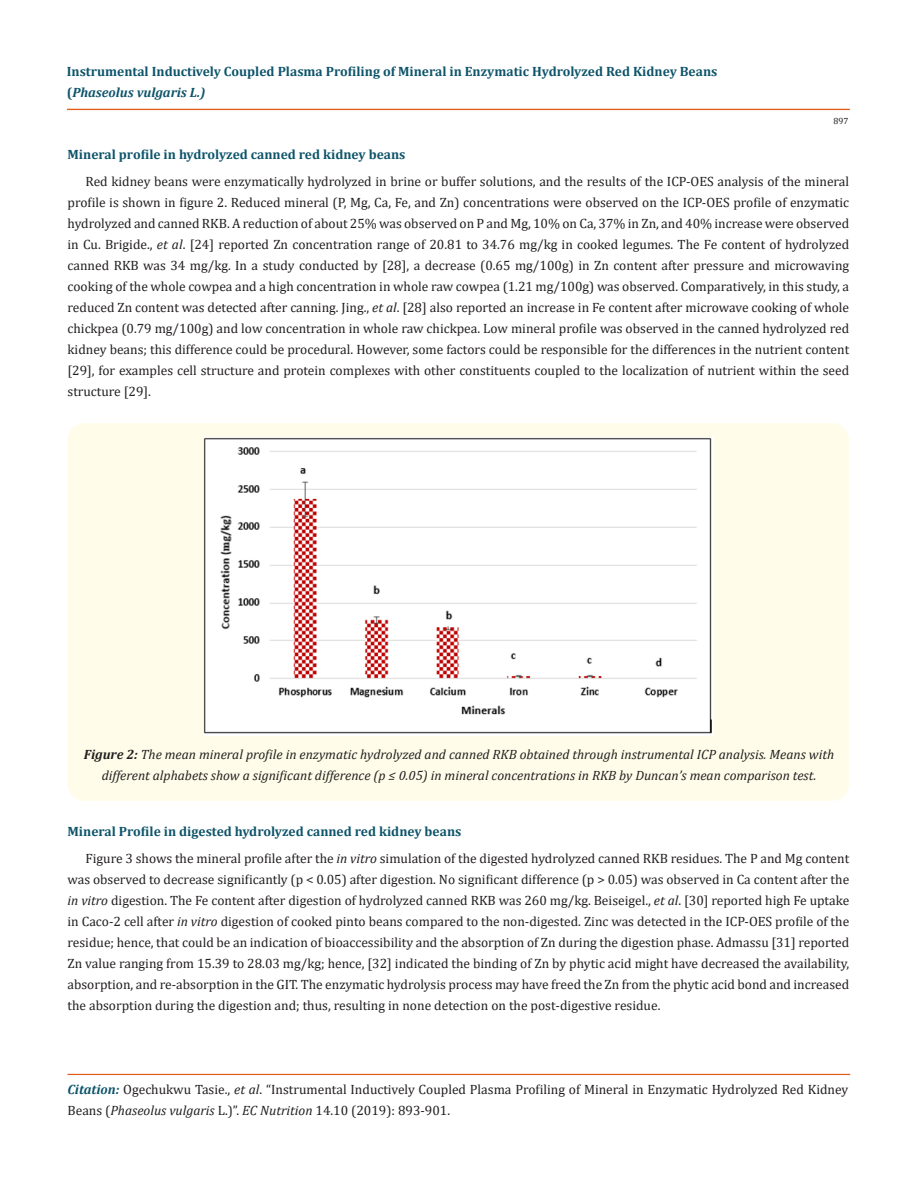
<style>
.page{position:relative;width:917px;height:1188px;background:#fff}
.page>*{position:absolute;margin:0;border:0;box-sizing:border-box;transform-origin:0 0}
.t1{font:13.5px/21px "Cambria";color:#231f20;text-align:justify}
.t2{font:italic 13.5px/21px "Cambria";color:#231f20;text-align:center}
.List_Paragraph{font:700 13.5px "Cambria";color:#0e546a}
.t3{font:italic 700 13.5px "Cambria";color:#0e546a}
.t4{font:9px "Cambria";color:#231f20}
.s1{font-style:normal}
.s2{font-style:italic}
.s3{font-weight:700}
.s4{font-weight:700;font-style:italic;color:#0e546a}
</style>
<div class="page">
<div style="left:67px;top:109px;width:782px;height:1px;border:1px solid #e05d1a"></div>
<div style="left:68px;top:1074px;width:781px;height:1px;border:1px solid #e05d1a"></div>
<div style="left:68px;top:423px;width:781px;height:378px;background:#fffde9;border-radius:18px"></div>
<img style="left:203px;top:437px;width:510px;height:299px">
<p class="List_Paragraph" style="left:67px;top:62px;width:652px">Instrumental Inductively Coupled Plasma Profiling of Mineral in Enzymatic Hydrolyzed Red Kidney Beans</p>
<p class="t3" style="left:67px;top:83px;width:140px"><span class="s1">(</span>Phaseolus vulgaris L.)</p>
<p class="t4" style="left:833px;top:115px;width:16px">897</p>
<p class="List_Paragraph" style="left:68px;top:145px;width:339px">Mineral profile in hydrolyzed canned red kidney beans</p>
<p class="t1" style="left:68px;top:171px;width:783px;text-indent:18px">Red kidney beans were enzymatically hydrolyzed in brine or buffer solutions, and the results of the ICP-OES analysis of the mineral profile is shown in figure 2. Reduced mineral (P, Mg, Ca, Fe, and Zn) concentrations were observed on the ICP-OES profile of enzymatic hydrolyzed and canned RKB. A reduction of about 25% was observed on P and Mg, 10% on Ca, 37% in Zn, and 40% increase were observed in Cu. Brigide., <span class="s2">et al</span>. [24] reported Zn concentration range of 20.81 to 34.76 mg/kg in cooked legumes. The Fe content of hydrolyzed canned RKB was 34 mg/kg. In a study conducted by [28], a decrease (0.65 mg/100g) in Zn content after pressure and microwaving cooking of the whole cowpea and a high concentration in whole raw cowpea (1.21 mg/100g) was observed. Comparatively, in this study, a reduced Zn content was detected after canning. Jing., <span class="s2">et al</span>. [28] also reported an increase in Fe content after microwave cooking of whole chickpea (0.79 mg/100g) and low concentration in whole raw chickpea. Low mineral profile was observed in the canned hydrolyzed red kidney beans; this difference could be procedural. However, some factors could be responsible for the differences in the nutrient content [29], for examples cell structure and protein complexes with other constituents coupled to the localization of nutrient within the seed structure [29].</p>
<p class="t2" style="left:84px;top:743px;width:752px"><span class="s3">Figure 2:</span> The mean mineral profile in enzymatic hydrolyzed and canned RKB obtained through instrumental ICP analysis. Means with different alphabets show a significant difference (p ≤ 0.05) in mineral concentrations in RKB by Duncan’s mean comparison test.</p>
<p class="List_Paragraph" style="left:68px;top:822px;width:395px">Mineral Profile in digested hydrolyzed canned red kidney beans</p>
<p class="t1" style="left:68px;top:847px;width:783px;text-indent:18px">Figure 3 shows the mineral profile after the <span class="s2">in vitro</span> simulation of the digested hydrolyzed canned RKB residues. The P and Mg content was observed to decrease significantly (p &lt; 0.05) after digestion. No significant difference (p &gt; 0.05) was observed in Ca content after the <span class="s2">in vitro</span> digestion. The Fe content after digestion of hydrolyzed canned RKB was 260 mg/kg. Beiseigel., <span class="s2">et al</span>. [30] reported high Fe uptake in Caco-2 cell after <span class="s2">in vitro</span> digestion of cooked pinto beans compared to the non-digested. Zinc was detected in the ICP-OES profile of the residue; hence, that could be an indication of bioaccessibility and the absorption of Zn during the digestion phase. Admassu [31] reported Zn value ranging from 15.39 to 28.03 mg/kg; hence, [32] indicated the binding of Zn by phytic acid might have decreased the availability, absorption, and re-absorption in the GIT. The enzymatic hydrolysis process may have freed the Zn from the phytic acid bond and increased the absorption during the digestion and; thus, resulting in none detection on the post-digestive residue.</p>
<p class="t1" style="left:68px;top:1079px;width:782px"><span class="s4">Citation:</span> Ogechukwu Tasie., <span class="s2">et al</span>. “Instrumental Inductively Coupled Plasma Profiling of Mineral in Enzymatic Hydrolyzed Red Kidney<br>Beans (<span class="s2">Phaseolus vulgaris</span> L.)”. <span class="s2">EC Nutrition</span> 14.10 (2019): 893-901.</p>
</div>
